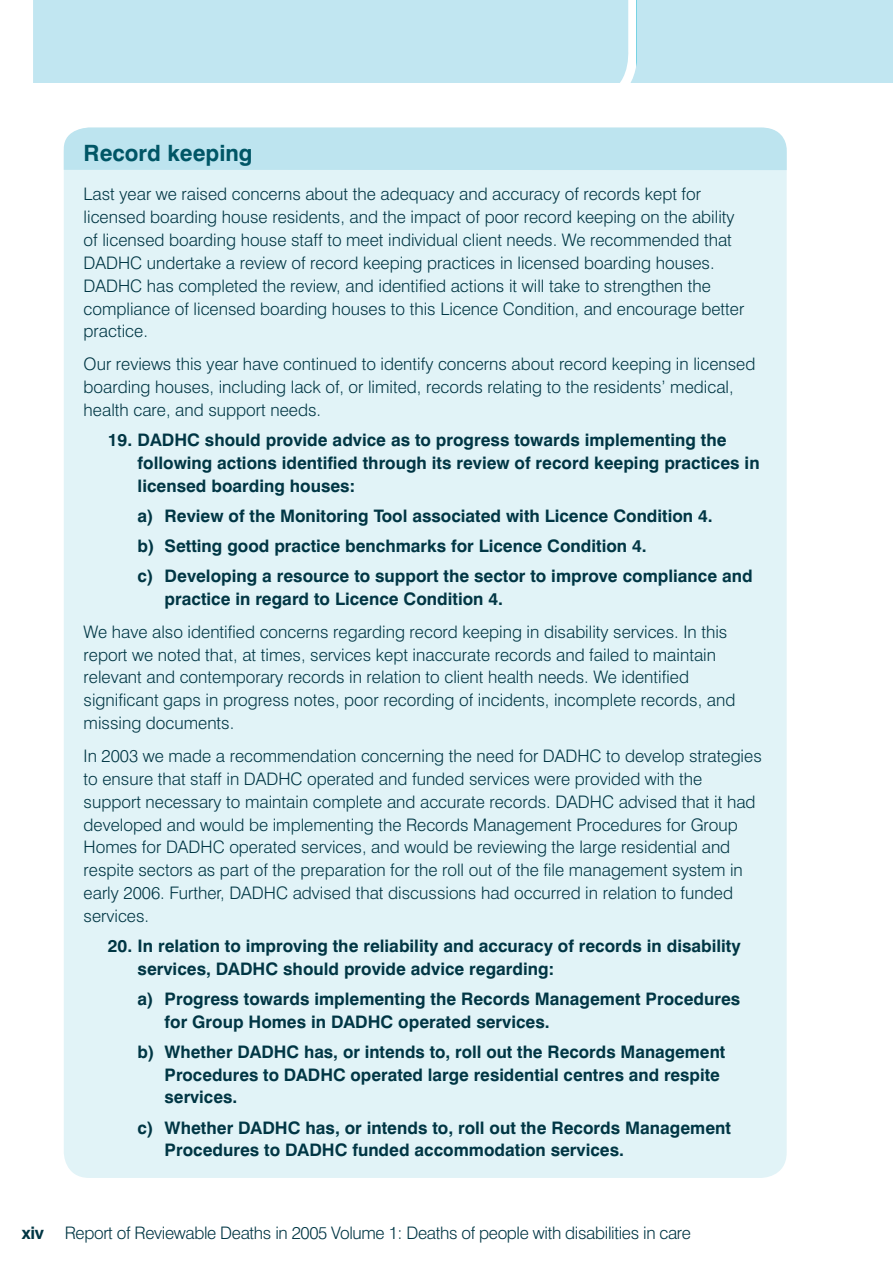
<style>
.page{position:relative;width:893px;height:1263px;background:#fff}
.page>*{position:absolute;margin:0;border:0;box-sizing:border-box;transform-origin:0 0}
.t1{font:700 22.5px "Swiss 721 BT";color:#005666}
.t2{font:300 17.25px/22.8px "Swiss 721 BT";color:#003644}
.t3{font:700 17.25px/22.8px "Swiss 721 BT";color:#003644}
.t4{font:300 17.25px "Swiss 721 BT";letter-spacing:-.02em;color:#003644}
.s1{font-weight:700}
</style>
<div class="page">
<div style="left:631px;top:0;width:262px;height:83px;background:#c1e6f1"></div>
<div style="left:33px;top:0;width:598px;height:83px;background:#c1e6f1"></div>
<div style="left:64px;top:170px;width:723px;height:1008px;background:#e1f3f7"></div>
<div style="left:64px;top:128px;width:723px;height:42px;background:#bde4ef"></div>
<h1 class="t1" style="left:84px;top:139px;width:171px">Record keeping</h1>
<p class="t2" style="left:84px;top:183px;width:662px">Last year we raised concerns about the adequacy and accuracy of records kept for licensed boarding house residents, and the impact of poor record keeping on the ability of licensed boarding house staff to meet individual client needs. We recommended that DADHC undertake a review of record keeping practices in licensed boarding houses.<br>DADHC has completed the review, and identified actions it will take to strengthen the compliance of licensed boarding houses to this Licence Condition, and encourage better practice.</p>
<p class="t2" style="left:84px;top:353px;width:673px">Our reviews this year have continued to identify concerns about record keeping in licensed boarding houses, including lack of, or limited, records relating to the residents’ medical, health care, and support needs.</p>
<p class="t3" style="left:138px;top:428px;width:623px;text-indent:-30px">19. DADHC should provide advice as to progress towards implementing the following actions identified through its review of record keeping practices in licensed boarding houses:</p>
<p class="t3" style="left:138px;top:501px;width:616px;line-height:30px">a) Review of the Monitoring Tool associated with Licence Condition 4.<br>b) Setting good practice benchmarks for Licence Condition 4.<br>c) Developing a resource to support the sector to improve compliance and</p>
<p class="t3" style="left:165px;top:587px;width:340px">practice in regard to Licence Condition 4.</p>
<p class="t2" style="left:84px;top:620px;width:653px">We have also identified concerns regarding record keeping in disability services. In this report we noted that, at times, services kept inaccurate records and failed to maintain relevant and contemporary records in relation to client health needs. We identified significant gaps in progress notes, poor recording of incidents, incomplete records, and missing documents.</p>
<p class="t2" style="left:84px;top:744px;width:680px">In 2003 we made a recommendation concerning the need for DADHC to develop strategies to ensure that staff in DADHC operated and funded services were provided with the support necessary to maintain complete and accurate records. DADHC advised that it had developed and would be implementing the Records Management Procedures for Group Homes for DADHC operated services, and would be reviewing the large residential and respite sectors as part of the preparation for the roll out of the file management system in early 2006. Further, DADHC advised that discussions had occurred in relation to funded services.</p>
<p class="t3" style="left:138px;top:934px;width:604px;text-indent:-30px">20. In relation to improving the reliability and accuracy of records in disability services, DADHC should provide advice regarding:</p>
<p class="t3" style="left:165px;top:987px;width:577px;text-indent:-27px">a) Progress towards implementing the Records Management Procedures for Group Homes in DADHC operated services.</p>
<p class="t3" style="left:165px;top:1040px;width:562px;text-indent:-27px">b) Whether DADHC has, or intends to, roll out the Records Management<br>Procedures to DADHC operated large residential centres and respite services.</p>
<p class="t3" style="left:165px;top:1116px;width:568px;text-indent:-27px">c) Whether DADHC has, or intends to, roll out the Records Management<br>Procedures to DADHC funded accommodation services.</p>
<p class="t4" style="left:22px;top:1222px;width:671px"><span class="s1">xiv</span> Report of Reviewable Deaths in 2005 Volume 1: Deaths of people with disabilities in care</p>
</div>
